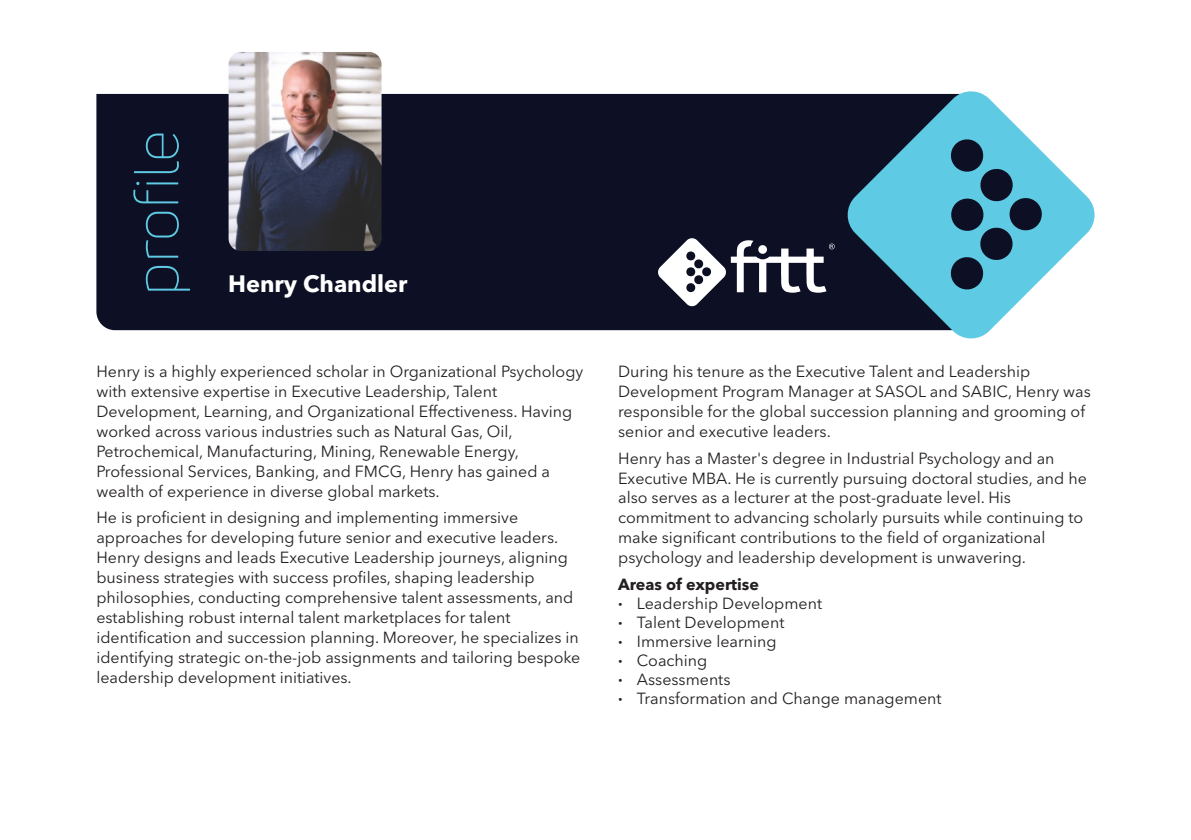
<style>
.page{position:relative;width:1191px;height:840px;background:#fff}
.page>*{position:absolute;margin:0;border:0;box-sizing:border-box;transform-origin:0 0}
.t1{font:300 61.8px "Uni Neue";color:#5fcae3}
.t2{font:700 23.4px "Avenir Next LT Pro";color:#fff}
.t3{font:16px/20px "Avenir Next LT Pro";color:#231f20}
.t4{font:700 16px "Avenir Next LT Pro";color:#231f20}
</style>
<div class="page">
<div style="left:96px;top:94px;width:749px;height:236px;background:#0d1024"></div>
<img style="left:229px;top:52px;width:152px;height:199px;border-radius:12px">
<svg style="left:845px;top:91px;width:250px;height:248px"></svg>
<svg style="left:949px;top:138px;width:94px;height:153px;background:#458ba2"></svg>
<svg style="left:657px;top:237px;width:177px;height:70px"></svg>
<h1 class="t1" style="left:132px;top:295px;width:166px;rotate:-90deg">profile</h1>
<h2 class="t2" style="left:228px;top:274px;width:181px">Henry Chandler</h2>
<p class="t3" style="left:96px;top:363px;width:488px">Henry is a highly experienced scholar in Organizational Psychology with extensive expertise in Executive Leadership, Talent Development, Learning, and Organizational Effectiveness. Having worked across various industries such as Natural Gas, Oil, Petrochemical, Manufacturing, Mining, Renewable Energy, Professional Services, Banking, and FMCG, Henry has gained a wealth of experience in diverse global markets.</p>
<p class="t3" style="left:96px;top:509px;width:485px">He is proficient in designing and implementing immersive approaches for developing future senior and executive leaders.<br>Henry designs and leads Executive Leadership journeys, aligning business strategies with success profiles, shaping leadership philosophies, conducting comprehensive talent assessments, and establishing robust internal talent marketplaces for talent identification and succession planning. Moreover, he specializes in identifying strategic on-the-job assignments and tailoring bespoke leadership development initiatives.</p>
<p class="t3" style="left:618px;top:363px;width:474px">During his tenure as the Executive Talent and Leadership Development Program Manager at SASOL and SABIC, Henry was responsible for the global succession planning and grooming of senior and executive leaders.</p>
<p class="t3" style="left:618px;top:449px;width:470px">Henry has a Master's degree in Industrial Psychology and an Executive MBA. He is currently pursuing doctoral studies, and he also serves as a lecturer at the post-graduate level. His commitment to advancing scholarly pursuits while continuing to make significant contributions to the field of organizational psychology and leadership development is unwavering.</p>
<p class="t4" style="left:618px;top:577px;width:142px">Areas of expertise</p>
<p class="t3" style="left:637px;top:595px;width:187px">Leadership Development</p>
<p class="t3" style="left:637px;top:632px;width:141px">Immersive learning</p>
<p class="t3" style="left:637px;top:670px;width:95px">Assessments</p>
<p class="t3" style="left:637px;top:613px;width:149px">Talent Development</p>
<p class="t3" style="left:637px;top:651px;width:72px">Coaching</p>
<p class="t3" style="left:637px;top:689px;width:306px">Transformation and Change management</p>
</div>
